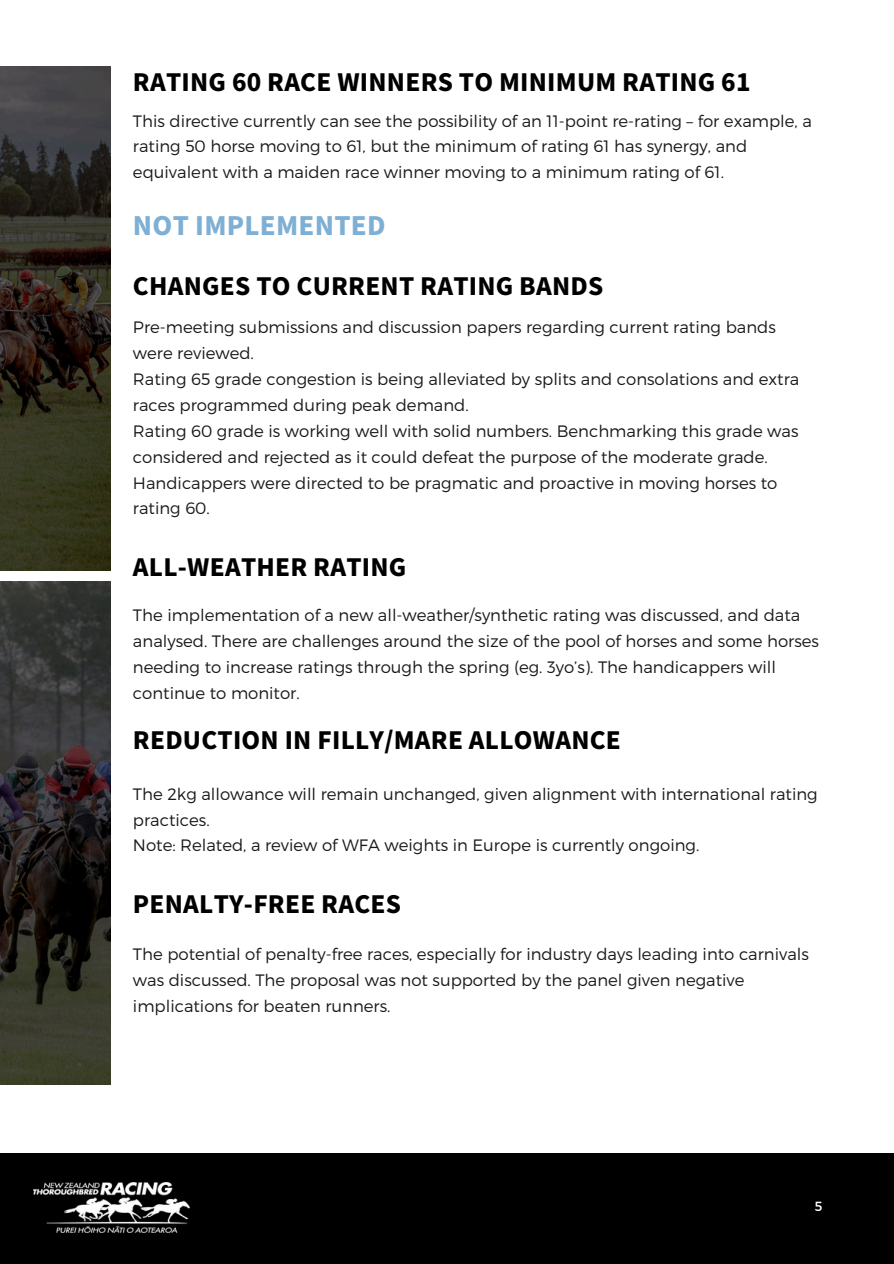
<style>
.page{position:relative;width:894px;height:1264px;background:#fff}
.page>*{position:absolute;margin:0;border:0;box-sizing:border-box;transform-origin:0 0}
.t1{font:900 25.35px "Noto Sans JP";letter-spacing:.01em;color:#7eafd4}
.t2{font:900 23.85px "Noto Sans JP";letter-spacing:.01em;color:#000}
.t3{font:300 16.5px/25.8px "Montserrat";color:#191919}
.t4{font:13.2px "Montserrat";color:#fff}
</style>
<div class="page">
<img style="left:0;top:67px;width:111px;height:503px">
<img style="left:0;top:581px;width:111px;height:503px">
<div style="left:0;top:1153px;width:893px;height:110px;background:#000"></div>
<img style="left:34px;top:1182px;width:155px;height:50px">
<p class="t2" style="left:133px;top:63px;width:619px">RATING 60 RACE WINNERS TO MINIMUM RATING 61</p>
<p class="t3" style="left:133px;top:107px;width:680px">This directive currently can see the possibility of an 11-point re-rating – for example, a rating 50 horse moving to 61, but the minimum of rating 61 has synergy, and equivalent with a maiden race winner moving to a minimum rating of 61.</p>
<h1 class="t1" style="left:133px;top:206px;width:254px">NOT IMPLEMENTED</h1>
<p class="t2" style="left:133px;top:267px;width:471px">CHANGES TO CURRENT RATING BANDS</p>
<h1 class="t3" style="left:133px;top:313px;width:644px">Pre-meeting submissions and discussion papers regarding current rating bands were reviewed.</h1>
<h1 class="t3" style="left:133px;top:365px;width:667px">Rating 65 grade congestion is being alleviated by splits and consolations and extra races programmed during peak demand.</h1>
<p class="t3" style="left:133px;top:417px;width:666px">Rating 60 grade is working well with solid numbers. Benchmarking this grade was considered and rejected as it could defeat the purpose of the moderate grade.</p>
<p class="t3" style="left:133px;top:469px;width:645px">Handicappers were directed to be pragmatic and proactive in moving horses to rating 60.</p>
<h1 class="t2" style="left:133px;top:548px;width:275px">ALL-WEATHER RATING</h1>
<p class="t3" style="left:133px;top:601px;width:687px">The implementation of a new all-weather/synthetic rating was discussed, and data analysed. There are challenges around the size of the pool of horses and some horses needing to increase ratings through the spring (eg. 3yo’s). The handicappers will continue to monitor.</p>
<p class="t2" style="left:133px;top:721px;width:489px">REDUCTION IN FILLY/MARE ALLOWANCE</p>
<h1 class="t3" style="left:133px;top:780px;width:686px">The 2kg allowance will remain unchanged, given alignment with international rating practices.</h1>
<p class="t3" style="left:133px;top:831px;width:567px">Note: Related, a review of WFA weights in Europe is currently ongoing.</p>
<p class="t2" style="left:133px;top:885px;width:269px">PENALTY-FREE RACES</p>
<p class="t3" style="left:133px;top:940px;width:677px">The potential of penalty-free races, especially for industry days leading into carnivals was discussed. The proposal was not supported by the panel given negative implications for beaten runners.</p>
<p class="t4" style="left:814px;top:1197px;width:9px">5</p>
</div>
